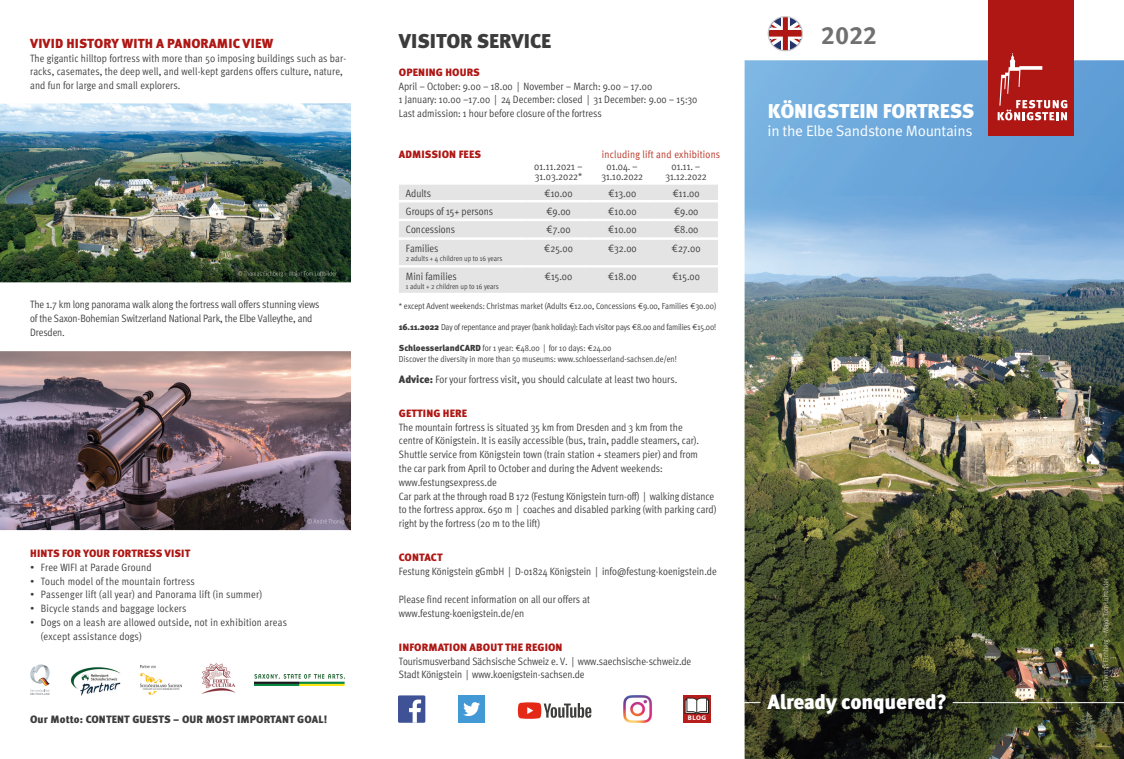
<style>
.page{position:relative;width:1124px;height:759px;background:#fff}
.page>*{position:absolute;margin:0;border:0;box-sizing:border-box;transform-origin:0 0}
.t1{font:700 25px "Meta Pro";color:#707070}
.t2{font:900 20.62px "Meta Pro";letter-spacing:-.01em;color:#fff}
.t3{font:900 20px "Meta Pro";letter-spacing:-.005em;color:#fff}
.t4{font:900 20px "Meta Pro";color:#3d3c3c}
.t5{font:15px "Meta Pro Norm";letter-spacing:-.02em;color:#fff}
.t6{font:900 13.12px "Meta Pro";letter-spacing:.01em;color:#ae1714}
.t7{font:10.62px/13.8px "Meta Pro Cond Norm Regular";color:#3d3c3c}
.t8{font:10.62px/13.8px "Meta Pro Cond Norm Regular";letter-spacing:.02em;color:#3d3c3c}
.t9{font:900 10.62px "Meta Pro";letter-spacing:.01em;color:#ae1714}
.t10{font:900 10.62px "Meta Pro";letter-spacing:.01em;color:#3d3c3c}
.t11{font:10.62px "Meta Pro Cond Norm Regular";letter-spacing:.02em;color:#b73120}
.t12{font:8.75px/10.5px "Meta Pro Cond Norm Regular";letter-spacing:-.005em;color:#3d3c3c}
.t13{font:7.5px "Meta Pro Cond Norm Regular";color:#3d3c3c}
.s1{font-family:"Meta Pro";font-weight:900}
</style>
<div class="page">
<img style="left:0;top:103px;width:351px;height:179px">
<img style="left:0;top:351px;width:351px;height:179px">
<img style="left:238px;top:271px;width:99px;height:6px">
<img style="left:307px;top:518px;width:37px;height:6px">
<img style="left:744px;top:60px;width:379px;height:698px">
<div style="left:988px;top:0;width:85px;height:136px;background:#ae1714"></div>
<svg style="left:997px;top:53px;width:70px;height:67px"></svg>
<hr style="left:952px;top:702px;width:171px;height:1px;background:#fff">
<svg style="left:744px;top:702px;width:16px;height:1px"></svg>
<img style="left:1102px;top:578px;width:7px;height:113px">
<svg style="left:767px;top:16px;width:35px;height:35px"></svg>
<svg style="left:768px;top:17px;width:33px;height:33px"></svg>
<div style="left:399px;top:185px;width:319px;height:108px;background:#e4e4e5"></div>
<hr style="left:399px;top:200px;width:127px;height:2px;background:#fff">
<hr style="left:526px;top:200px;width:64px;height:2px;background:#fff">
<hr style="left:590px;top:200px;width:64px;height:2px;background:#fff">
<hr style="left:654px;top:200px;width:64px;height:2px;background:#fff">
<hr style="left:399px;top:218px;width:127px;height:3px;background:#fff">
<hr style="left:526px;top:218px;width:64px;height:3px;background:#fff">
<hr style="left:590px;top:218px;width:64px;height:3px;background:#fff">
<hr style="left:654px;top:218px;width:64px;height:3px;background:#fff">
<hr style="left:399px;top:237px;width:127px;height:3px;background:#fff">
<hr style="left:526px;top:237px;width:64px;height:3px;background:#fff">
<hr style="left:590px;top:237px;width:64px;height:3px;background:#fff">
<hr style="left:654px;top:237px;width:64px;height:3px;background:#fff">
<hr style="left:399px;top:265px;width:127px;height:2px;background:#fff">
<hr style="left:526px;top:265px;width:64px;height:2px;background:#fff">
<hr style="left:590px;top:265px;width:64px;height:2px;background:#fff">
<hr style="left:654px;top:265px;width:64px;height:2px;background:#fff">
<img style="left:140px;top:665px;width:41px;height:28px">
<img style="left:201px;top:663px;width:35px;height:30px">
<img style="left:255px;top:674px;width:90px;height:11px">
<svg style="left:30px;top:664px;width:20px;height:30px"></svg>
<img style="left:70px;top:667px;width:51px;height:28px">
<div style="left:398px;top:695px;width:27px;height:27px;background:#405296;border-radius:2px"></div>
<svg style="left:409px;top:699px;width:12px;height:23px"></svg>
<div style="left:458px;top:695px;width:26px;height:27px;background:#4399d5"></div>
<svg style="left:463px;top:702px;width:17px;height:13px"></svg>
<svg style="left:518px;top:702px;width:73px;height:16px"></svg>
<img style="left:623px;top:695px;width:29px;height:27px">
<div style="left:683px;top:695px;width:27px;height:27px;background:#b61d1b"></div>
<svg style="left:684px;top:697px;width:25px;height:17px"></svg>
<p class="t6" style="left:30px;top:35px;width:245px">VIVID HISTORY WITH A PANORAMIC VIEW</p>
<p class="t7" style="left:30px;top:50px;width:317px">The gigantic hilltop fortress with more than 50 imposing buildings such as bar&shy;racks, casemates, the deep well, and well-kept gardens offers culture, nature, and fun for large and small explorers.</p>
<p class="t7" style="left:30px;top:297px;width:291px">The 1.7 km long panorama walk along the fortress wall offers stunning views of the Saxon-Bohemian Switzerland National Park, the Elbe Valleythe, and<br>Dresden.</p>
<p class="t9" style="left:30px;top:546px;width:162px">HINTS FOR YOUR FORTRESS VISIT</p>
<p class="t8" style="left:30px;top:559px;width:123px">• Free WIFI at Parade Ground</p>
<p class="t8" style="left:30px;top:573px;width:166px">• Touch model of the mountain fortress</p>
<p class="t8" style="left:30px;top:587px;width:233px">• Passenger lift (all year) and Panorama lift (in summer)</p>
<p class="t8" style="left:30px;top:600px;width:158px">• Bicycle stands and baggage lockers</p>
<p class="t8" style="left:41px;top:614px;width:248px;text-indent:-11px">• Dogs on a leash are allowed outside, not in exhibition areas (except assistance dogs)</p>
<p class="t10" style="left:30px;top:711px;width:298px">Our Motto: CONTENT GUESTS – OUR MOST IMPORTANT GOAL!</p>
<h3 class="t4" style="left:399px;top:29px;width:154px">VISITOR SERVICE</h3>
<p class="t9" style="left:399px;top:65px;width:82px">OPENING HOURS</p>
<p class="t7" style="left:399px;top:78px;width:300px">April – October: 9.00 – 18.00 | November – March: 9.00 – 17.00<br>1 January: 10.00 –17.00 | 24 December: closed | 31 December: 9.00 – 15:30<br>Last admission: 1 hour before closure of the fortress</p>
<p class="t9" style="left:399px;top:147px;width:84px">ADMISSION FEES</p>
<p class="t11" style="left:601px;top:146px;width:120px">including lift and exhibitions</p>
<p class="t7" style="left:534px;top:160px;width:50px;line-height:10px">01.11.2021 –<br>31.03.2022*</p>
<p class="t7" style="left:601px;top:160px;width:43px;line-height:10px;text-align:center">01.04. –<br>31.10.2022</p>
<p class="t7" style="left:665px;top:160px;width:43px;line-height:10px;text-align:center">01.11. –<br>31.12.2022</p>
<p class="t7" style="left:406px;top:185px;width:27px">Adults</p>
<p class="t7" style="left:544px;top:185px;width:30px">€10.00</p>
<p class="t7" style="left:608px;top:185px;width:30px">€13.00</p>
<p class="t7" style="left:672px;top:185px;width:29px">€11.00</p>
<p class="t7" style="left:406px;top:203px;width:89px">Groups of 15+ persons</p>
<p class="t7" style="left:546px;top:203px;width:26px">€9.00</p>
<p class="t7" style="left:608px;top:203px;width:30px">€10.00</p>
<p class="t7" style="left:673px;top:203px;width:26px">€9.00</p>
<p class="t7" style="left:406px;top:222px;width:51px">Concessions</p>
<p class="t7" style="left:546px;top:222px;width:26px">€7.00</p>
<p class="t7" style="left:608px;top:222px;width:30px">€10.00</p>
<p class="t7" style="left:673px;top:222px;width:26px">€8.00</p>
<p class="t7" style="left:406px;top:241px;width:34px">Families</p>
<p class="t13" style="left:406px;top:253px;width:98px">2 adults + 4 children up to 16 years</p>
<p class="t7" style="left:544px;top:241px;width:30px">€25.00</p>
<p class="t7" style="left:607px;top:241px;width:31px">€32.00</p>
<p class="t7" style="left:671px;top:241px;width:31px">€27.00</p>
<p class="t7" style="left:406px;top:268px;width:52px">Mini families</p>
<p class="t13" style="left:406px;top:280px;width:94px">1 adult + 2 children up to 16 years</p>
<p class="t7" style="left:544px;top:268px;width:29px">€15.00</p>
<p class="t7" style="left:608px;top:268px;width:30px">€18.00</p>
<p class="t7" style="left:672px;top:268px;width:29px">€15.00</p>
<p class="t12" style="left:399px;top:300px;width:319px">* except Advent weekends: Christmas market (Adults €12.00, Concessions €9.00, Families €30.00)</p>
<p class="t12" style="left:399px;top:321px;width:319px"><span class="s1">16.11.2022</span> Day of repentance and prayer (bank holiday): Each visitor pays €8.00 and families €15.00!</p>
<p class="t12" style="left:399px;top:342px;width:279px"><span class="s1">SchloesserlandCARD</span> for 1 year: €48.00 | for 10 days: €24.00<br>Discover the diversity in more than 50 museums: www.schloesserland-sachsen.de/en!</p>
<p class="t7" style="left:399px;top:371px;width:280px"><span class="s1">Advice:</span> For your fortress visit, you should calculate at least two hours.</p>
<p class="t9" style="left:399px;top:406px;width:70px">GETTING HERE</p>
<p class="t7" style="left:399px;top:419px;width:319px">The mountain fortress is situated 35 km from Dresden and 3 km from the<br>centre of Königstein. It is easily accessible (bus, train, paddle steamers, car).<br>Shuttle service from Königstein town (train station + steamers pier) and from<br>the car park from April to October and during the Advent weekends: www.festungsexpress.de<br>Car park at the through road B 172 (Festung Königstein turn-off) | walking distance to the fortress approx. 650 m | coaches and disabled parking (with parking card) right by the fortress (20 m to the lift)</p>
<p class="t9" style="left:399px;top:551px;width:45px">CONTACT</p>
<p class="t7" style="left:399px;top:563px;width:319px">Festung Königstein gGmbH | D-01824 Königstein | info@festung-koenigstein.de</p>
<p class="t7" style="left:399px;top:591px;width:193px">Please find recent information on all our offers at www.festung-koenigstein.de/en</p>
<p class="t9" style="left:399px;top:640px;width:165px">INFORMATION ABOUT THE REGION</p>
<p class="t7" style="left:399px;top:653px;width:294px">Tourismusverband Sächsische Schweiz e. V. | www.saechsische-schweiz.de<br>Stadt Königstein | www.koenigstein-sachsen.de</p>
<h1 class="t1" style="left:820px;top:16px;width:58px">2022</h1>
<h3 class="t3" style="left:767px;top:98px;width:208px">KÖNIGSTEIN FORTRESS</h3>
<h3 class="t5" style="left:767px;top:119px;width:206px">in the Elbe Sandstone Mountains</h3>
<h2 class="t2" style="left:767px;top:688px;width:181px">Already conquered?</h2>
</div>
